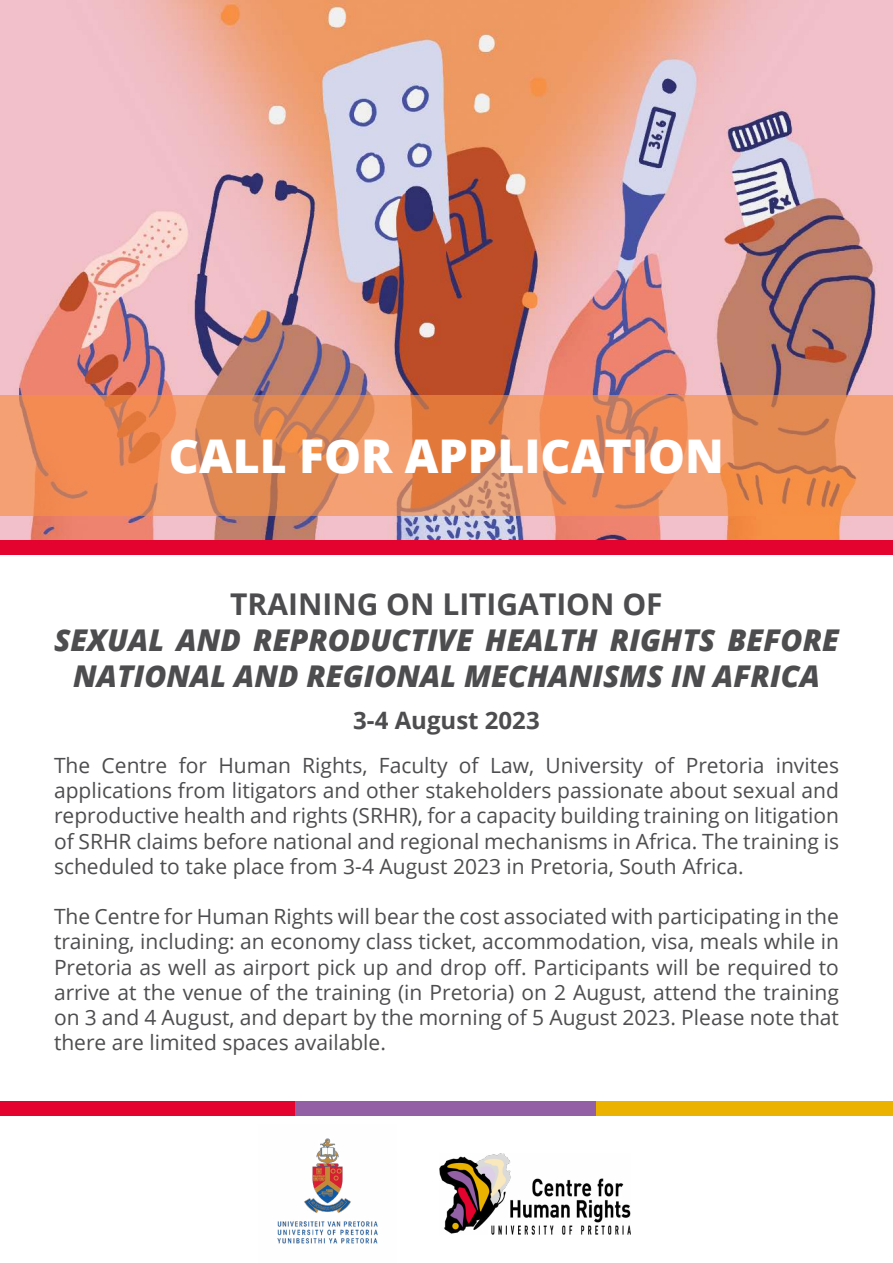
<style>
.page{position:relative;width:893px;height:1263px;background:#fff}
.page>*{position:absolute;margin:0;border:0;box-sizing:border-box;transform-origin:0 0}
.t1{font:800 46.5px "Open Sans";color:#fff}
.t2{font:italic 800 30px/36px "Open Sans";color:#4d4d4f;text-align:center}
.t3{font:700 30px "Open Sans";color:#4d4d4f}
.t4{font:700 24px "Open Sans";color:#4d4d4f}
.t5{font:21px/25.2px "Open Sans";color:#4d4d4f;text-align:justify}
</style>
<div class="page">
<img style="left:0;top:0;width:893px;height:540px">
<img style="left:277px;top:1138px;width:101px;height:106px">
<img style="left:439px;top:1153px;width:191px;height:81px">
<div style="left:0;top:1101px;width:296px;height:15px;background:#e4022e"></div>
<div style="left:295px;top:1101px;width:302px;height:15px;background:#9460a5"></div>
<div style="left:597px;top:1101px;width:296px;height:15px;background:#ebb300"></div>
<div style="left:0;top:540px;width:893px;height:15px;background:#e4022e"></div>
<svg style="left:0;top:395px;width:893px;height:121px;background:#e98e5b"></svg>
<h1 class="t1" style="left:169px;top:420px;width:557px">CALL FOR APPLICATION</h1>
<h2 class="t3" style="left:230px;top:582px;width:434px">TRAINING ON LITIGATION OF</h2>
<h2 class="t2" style="left:54px;top:620px;width:786px">SEXUAL AND REPRODUCTIVE HEALTH RIGHTS BEFORE<br>NATIONAL AND REGIONAL MECHANISMS IN AFRICA</h2>
<p class="t4" style="left:353px;top:703px;width:188px">3-4 August 2023</p>
<p class="t5" style="left:54px;top:752px;width:786px">The Centre for Human Rights, Faculty of Law, University of Pretoria invites applications from litigators and other stakeholders passionate about sexual and reproductive health and rights (SRHR), for a capacity building training on litigation of SRHR claims before national and regional mechanisms in Africa. The training is scheduled to take place from 3-4 August 2023 in Pretoria, South Africa.</p>
<p class="t5" style="left:54px;top:903px;width:786px">The Centre for Human Rights will bear the cost associated with participating in the training, including: an economy class ticket, accommodation, visa, meals while in Pretoria as well as airport pick up and drop off. Participants will be required to arrive at the venue of the training (in Pretoria) on 2 August, attend the training on 3 and 4 August, and depart by the morning of 5 August 2023. Please note that there are limited spaces available.</p>
</div>
